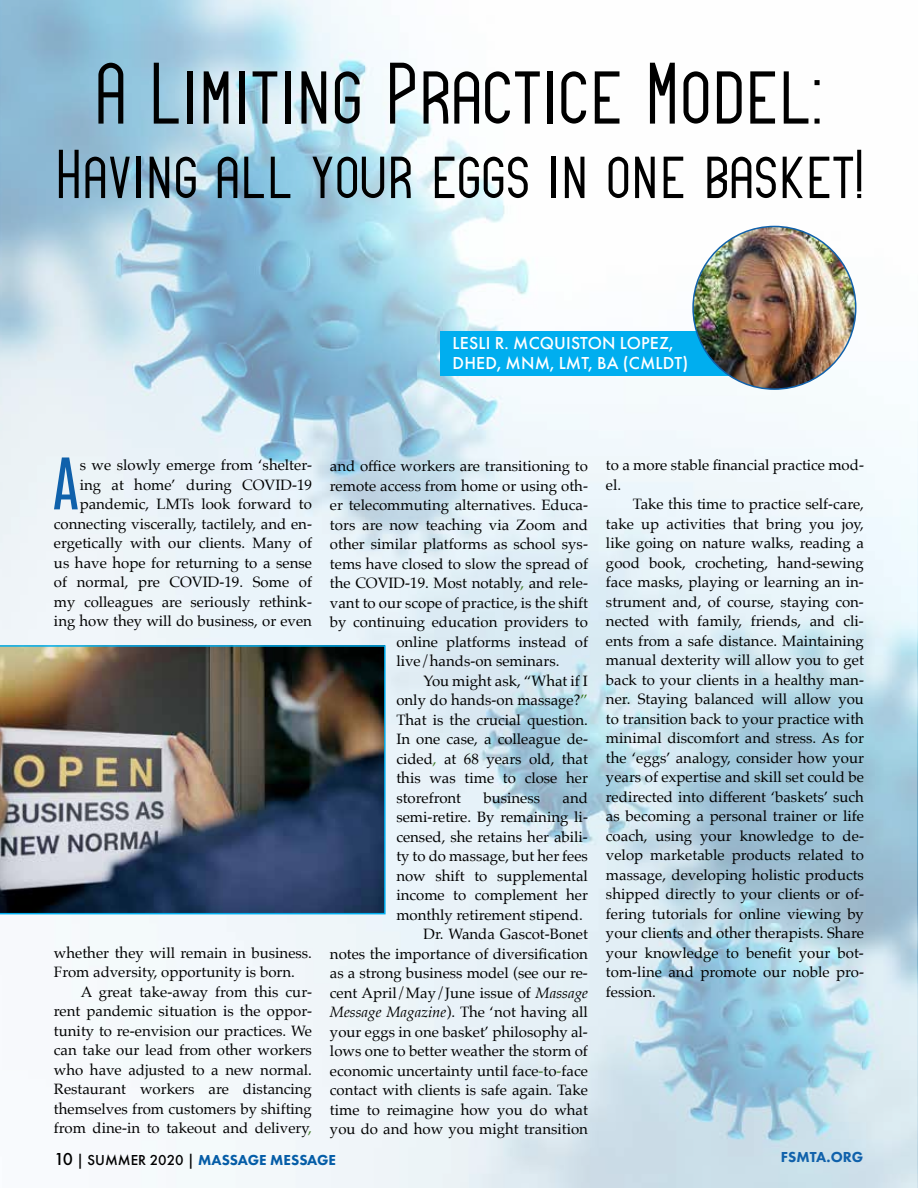
<style>
.page{position:relative;width:918px;height:1188px;background:#fff}
.page>*{position:absolute;margin:0;border:0;box-sizing:border-box;transform-origin:0 0}
.t1{font:87px "Blizzard";color:#000}
.t2{font:69px "Blizzard";color:#000}
.t3{font:60.45px "Antonio";color:#1061ab}
.t4{font:500 18px/19.4px "Futura PT";letter-spacing:.01em;color:#fff}
.t5{font:15px/19.5px "Palatino";color:#000}
.t6{font:800 15px "Futura PT";color:#055da7}
.t7{font:800 15px "Futura PT";color:#1061ab}
.s1{color:#38761d}
.s2{font-style:italic}
.s3{font-weight:500;font-size:18px;color:#000}
.s4{font-weight:500;color:#000}
</style>
<div class="page">
<img style="left:0;top:0;width:918px;height:1188px">
<img style="left:0;top:645px;width:386px;height:269px">
<div style="left:441px;top:332px;width:305px;height:44px;background:#00aeef"></div>
<img style="left:693px;top:226px;width:163px;height:163px;border-radius:81px">
<h1 class="t1" style="left:95px;top:57px;width:729px">A Limiting Practice Model:</h1>
<h2 class="t2" style="left:54px;top:145px;width:811px">Having all your eggs in one basket!</h2>
<p class="t4" style="left:453px;top:334px;width:237px">LESLI R. MCQUISTON LOPEZ,<br>DHED, MNM, LMT, BA (CMLDT)</p>
<h3 class="t3" style="left:52px;top:439px;width:29px">A</h3>
<p class="t5" style="left:54px;top:455px;width:260px;text-align:right">s we slowly emerge from ‘shelter-<br>ing at home’ during COVID-19 pandemic, LMTs look forward to connecting viscerally, tactilely, and en&shy;ergetically with our clients. Many of us have hope for returning to a sense of normal, pre COVID-19. Some of my colleagues are seriously rethink&shy;ing how they will do business, or even</p>
<p class="t5" style="left:54px;top:943px;width:260px">whether they will remain in business.<br>From adversity, opportunity is born.</p>
<p class="t5" style="left:54px;top:982px;width:260px;text-align:justify;text-indent:27px">A great take-away from this cur&shy;rent pandemic situation is the oppor&shy;tunity to re-envision our practices. We can take our lead from other workers who have adjusted to a new normal.<br>Restaurant workers are distancing themselves from customers by shifting from dine-in to takeout and delivery<span class="s1">,</span></p>
<p class="t5" style="left:330px;top:456px;width:260px">and office workers are transitioning to</p>
<p class="t5" style="left:330px;top:476px;width:260px">remote access from home or using oth-</p>
<p class="t5" style="left:330px;top:495px;width:260px">er telecommuting alternatives. Educa-</p>
<p class="t5" style="left:330px;top:515px;width:260px">tors are now teaching via Zoom and</p>
<p class="t5" style="left:330px;top:534px;width:260px">other similar platforms as school sys-</p>
<p class="t5" style="left:330px;top:554px;width:260px">tems have closed to slow the spread of</p>
<p class="t5" style="left:330px;top:573px;width:260px">the COVID-19. Most notably<span class="s1">,</span> and rele-</p>
<p class="t5" style="left:330px;top:593px;width:259px">vant to our scope of practice, is the shift</p>
<p class="t5" style="left:330px;top:612px;width:259px">by continuing education providers to</p>
<p class="t5" style="left:396px;top:632px;width:193px">online platforms instead of</p>
<p class="t5" style="left:396px;top:651px;width:165px">live/hands-on seminars.</p>
<p class="t5" style="left:423px;top:671px;width:166px">You might ask, “What if I</p>
<p class="t5" style="left:396px;top:690px;width:193px">only do hands-on massage?<span class="s1">”</span></p>
<p class="t5" style="left:396px;top:710px;width:193px">That is the crucial question.</p>
<p class="t5" style="left:396px;top:729px;width:193px">In one case, a colleague de-</p>
<p class="t5" style="left:396px;top:749px;width:193px">cided<span class="s1">,</span> at 68 years old, that</p>
<p class="t5" style="left:396px;top:768px;width:193px">this was time to close her</p>
<p class="t5" style="left:396px;top:788px;width:66px">storefront</p>
<p class="t5" style="left:484px;top:788px;width:58px">business</p>
<p class="t5" style="left:563px;top:788px;width:27px">and</p>
<p class="t5" style="left:396px;top:807px;width:193px">semi-retire. By remaining li-</p>
<p class="t5" style="left:396px;top:827px;width:193px">censed, she retains her abili-</p>
<p class="t5" style="left:396px;top:846px;width:193px">ty to do massage, but her fees</p>
<p class="t5" style="left:396px;top:866px;width:193px">now shift to supplemental</p>
<p class="t5" style="left:396px;top:885px;width:193px">income to complement her</p>
<p class="t5" style="left:396px;top:905px;width:188px">monthly retirement stipend.</p>
<p class="t5" style="left:423px;top:924px;width:166px">Dr. Wanda Gascot-Bonet</p>
<p class="t5" style="left:330px;top:944px;width:260px">notes the importance of diversification</p>
<p class="t5" style="left:330px;top:963px;width:259px">as a strong business model (see our re-</p>
<p class="t5" style="left:330px;top:983px;width:260px">cent April/May/June issue of <span class="s2">Massage</span></p>
<p class="t5" style="left:330px;top:1002px;width:260px"><span class="s2">Message Magazine</span>). The ‘not having all</p>
<p class="t5" style="left:330px;top:1022px;width:259px">your eggs in one basket’ philosophy al-</p>
<p class="t5" style="left:330px;top:1041px;width:259px">lows one to better weather the storm of</p>
<p class="t5" style="left:330px;top:1061px;width:260px">economic uncertainty until face<span class="s1">-</span>to<span class="s1">-</span>face</p>
<p class="t5" style="left:330px;top:1080px;width:259px">contact with clients is safe again. Take</p>
<p class="t5" style="left:330px;top:1100px;width:259px">time to reimagine how you do what</p>
<p class="t5" style="left:330px;top:1119px;width:259px">you do and how you might transition</p>
<p class="t5" style="left:606px;top:455px;width:260px">to a more stable financial practice mod&shy;el.</p>
<p class="t5" style="left:606px;top:494px;width:260px;text-align:justify;text-indent:27px">Take this time to practice self-care, take up activities that bring you joy, like going on nature walks, reading a good book, crocheting, hand-sewing face masks, playing or learning an in&shy;strument and, of course, staying con&shy;nected with family, friends, and cli&shy;ents from a safe distance. Maintaining manual dexterity will allow you to get back to your clients in a healthy man&shy;ner. Staying balanced will allow you to transition back to your practice with minimal discomfort and stress. As for the ‘eggs’ analogy, consider how your years of expertise and skill set could be redirected into different ‘baskets’ such as becoming a personal trainer or life coach, using your knowledge to de&shy;velop marketable products related to massage, developing holistic products shipped directly to your clients or of&shy;fering tutorials for online viewing by your clients and other therapists. Share your knowledge to benefit your bot&shy;tom-line and promote our noble pro&shy;fession.</p>
<p class="t6" style="left:54px;top:1150px;width:284px"><span class="s3">10</span> <span class="s4">| SUMMER 2020 |</span> MASSAGE MESSAGE</p>
<p class="t7" style="left:781px;top:1148px;width:84px">FSMTA.ORG</p>
</div>
